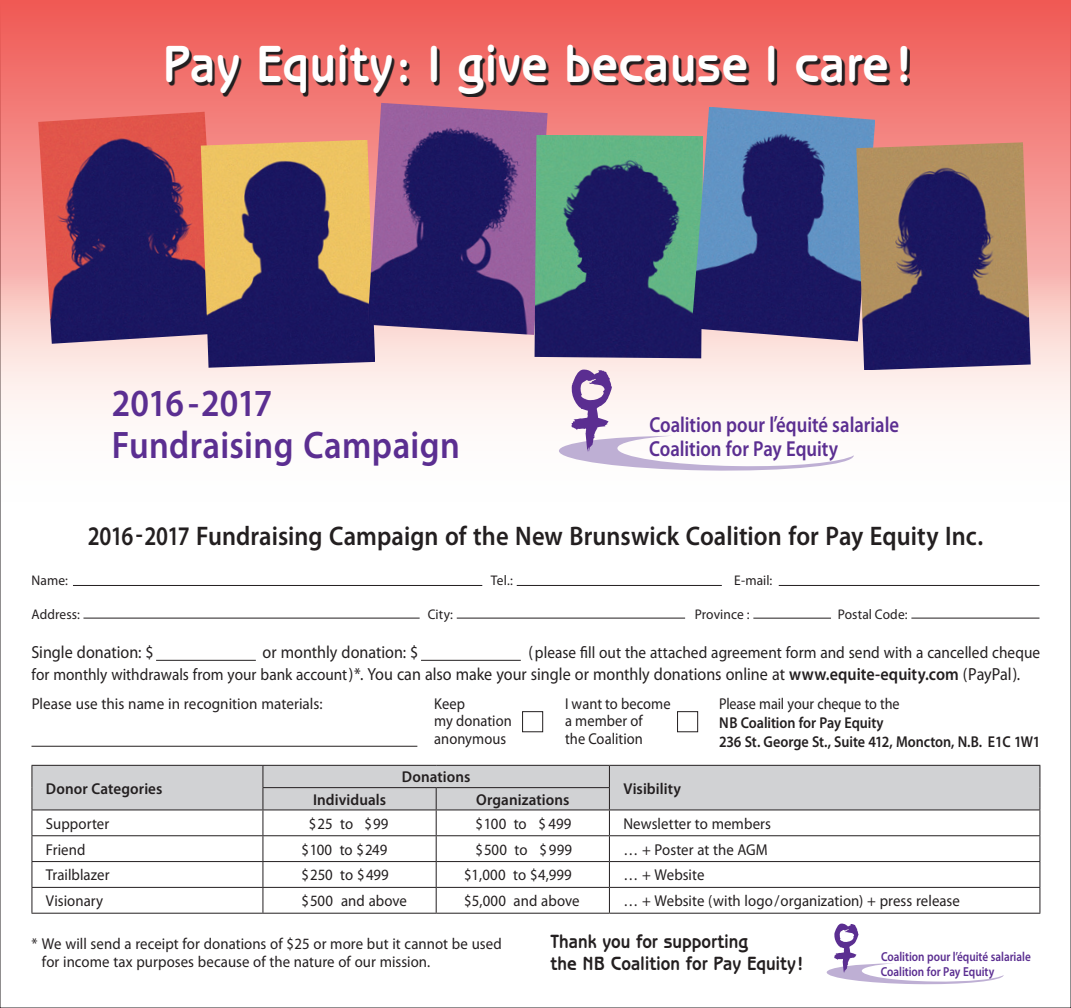
<style>
.page{position:relative;width:1071px;height:1008px;background:#fff}
.page>*{position:absolute;margin:0;border:0;box-sizing:border-box;transform-origin:0 0}
.t1{font:700 52.5px "Benguiat Gothic";letter-spacing:.015em;color:#fff;scale:.9 1}
.t2{font:600 38.5px/42px "Myriad Pro";letter-spacing:.01em;color:#5b2e91;scale:.9 1}
.t3{font:600 26.95px "Myriad Pro";color:#231f20;scale:.83 1}
.t4{font:600 21.7px/24.7px "Myriad Pro";color:#5b2e91;scale:.86 1}
.t5{font:700 19.25px/21.9px "Benguiat Gothic";color:#231f20;scale:.9 1}
.t6{font:17.5px "Myriad Pro";color:#231f20;scale:.92 1}
.t7{font:16.62px "Myriad Pro";letter-spacing:.005em;color:#231f20;scale:.92 1}
.t8{font:15.75px/17.5px "Myriad Pro";letter-spacing:.005em;color:#231f20;scale:.94 1}
.t9{font:600 15.75px/19.2px "Myriad Pro";letter-spacing:.005em;color:#231f20;scale:.9 1}
.t10{font:600 15.75px "Myriad Pro";letter-spacing:.005em;color:#231f20;scale:.96 1}
.t11{font:15.75px/17.5px "Myriad Pro";letter-spacing:.005em;color:#231f20;scale:.92 1}
.t12{font:15.75px "Myriad Pro";letter-spacing:.005em;color:#231f20;scale:.96 1}
.t13{font:14px "Myriad Pro";letter-spacing:.005em;color:#231f20;scale:.96 1}
.t14{font:600 13.12px/14.7px "Myriad Pro";color:#5b2e91;scale:.86 1}
.s1{font-size:17.5px}
.s2{font-size:16.62px}
.s3{font-weight:600}
.s4{font-weight:400}
</style>
<div class="page">
<div style="left:0;top:0;width:1071px;height:502px;background:linear-gradient(to bottom,#ef544f,#fff)"></div>
<img style="left:38px;top:112px;width:180px;height:232px">
<img style="left:201px;top:140px;width:174px;height:228px">
<img style="left:368px;top:103px;width:180px;height:232px">
<img style="left:535px;top:135px;width:168px;height:223px">
<img style="left:692px;top:107px;width:183px;height:234px">
<img style="left:856px;top:142px;width:175px;height:228px">
<svg style="left:559px;top:370px;width:295px;height:101px"></svg>
<div style="left:33px;top:766px;width:1007px;height:44px;background:#d1d2d4"></div>
<hr style="left:32px;top:765px;width:231px;height:1px;background:#231f20">
<hr style="left:263px;top:765px;width:173px;height:1px;background:#231f20">
<hr style="left:436px;top:765px;width:173px;height:1px;background:#231f20">
<hr style="left:609px;top:765px;width:431px;height:1px;background:#231f20">
<hr style="left:262px;top:787px;width:174px;height:1px;background:#231f20">
<hr style="left:436px;top:787px;width:174px;height:1px;background:#231f20">
<hr style="left:32px;top:810px;width:231px;height:1px;background:#231f20">
<hr style="left:263px;top:810px;width:173px;height:1px;background:#231f20">
<hr style="left:436px;top:810px;width:173px;height:1px;background:#231f20">
<hr style="left:609px;top:810px;width:431px;height:1px;background:#231f20">
<hr style="left:32px;top:835px;width:231px;height:1px;background:#231f20">
<hr style="left:263px;top:835px;width:173px;height:1px;background:#231f20">
<hr style="left:436px;top:835px;width:173px;height:1px;background:#231f20">
<hr style="left:609px;top:835px;width:431px;height:1px;background:#231f20">
<hr style="left:32px;top:861px;width:231px;height:1px;background:#231f20">
<hr style="left:263px;top:861px;width:173px;height:1px;background:#231f20">
<hr style="left:436px;top:861px;width:173px;height:1px;background:#231f20">
<hr style="left:609px;top:861px;width:431px;height:1px;background:#231f20">
<hr style="left:32px;top:887px;width:231px;height:1px;background:#231f20">
<svg style="left:32px;top:766px;width:1px;height:147px"></svg>
<hr style="left:263px;top:887px;width:173px;height:1px;background:#231f20">
<svg style="left:262px;top:766px;width:1px;height:147px"></svg>
<hr style="left:436px;top:887px;width:173px;height:1px;background:#231f20">
<svg style="left:436px;top:788px;width:1px;height:125px"></svg>
<hr style="left:609px;top:887px;width:431px;height:1px;background:#231f20">
<svg style="left:609px;top:766px;width:1px;height:147px"></svg>
<svg style="left:1040px;top:766px;width:1px;height:147px"></svg>
<hr style="left:32px;top:913px;width:231px;height:1px;background:#231f20">
<hr style="left:263px;top:913px;width:173px;height:1px;background:#231f20">
<hr style="left:436px;top:913px;width:173px;height:1px;background:#231f20">
<hr style="left:609px;top:913px;width:431px;height:1px;background:#231f20">
<hr style="left:32px;top:746px;width:385px;height:1px;background:#231f20">
<hr style="left:73px;top:585px;width:409px;height:1px;background:#231f20">
<hr style="left:83px;top:618px;width:337px;height:1px;background:#231f20">
<hr style="left:457px;top:618px;width:228px;height:1px;background:#231f20">
<hr style="left:421px;top:660px;width:100px;height:1px;background:#231f20">
<hr style="left:156px;top:660px;width:100px;height:1px;background:#231f20">
<hr style="left:753px;top:618px;width:78px;height:1px;background:#231f20">
<hr style="left:911px;top:618px;width:128px;height:1px;background:#231f20">
<hr style="left:517px;top:585px;width:205px;height:1px;background:#231f20">
<hr style="left:779px;top:585px;width:261px;height:1px;background:#231f20">
<svg style="left:827px;top:924px;width:177px;height:60px"></svg>
<svg style="left:169px;top:47px;width:741px;height:50px;background:#bc5b58"></svg>
<div style="left:522px;top:711px;width:21px;height:21px;border:1px solid #231f20"></div>
<div style="left:677px;top:711px;width:21px;height:21px;border:1px solid #231f20"></div>
<p class="t1" style="left:163px;top:34px;width:833px">Pay Equity: I give because I care !</p>
<p class="t2" style="left:112px;top:381px;width:388px">2016 -2017<br>Fundraising Campaign</p>
<p class="t4" style="left:649px;top:412px;width:292px">Coalition pour l’équité salariale<br>Coalition for Pay Equity</p>
<p class="t3" style="left:88px;top:519px;width:1080px">2016-2017 Fundraising Campaign of the New Brunswick Coalition for Pay Equity Inc.</p>
<p class="t13" style="left:491px;top:572px;width:24px">Tel.:</p>
<p class="t13" style="left:734px;top:572px;width:41px">E-mail:</p>
<p class="t13" style="left:32px;top:572px;width:39px">Name:</p>
<p class="t13" style="left:32px;top:605px;width:52px">Address:</p>
<p class="t13" style="left:428px;top:605px;width:28px">City:</p>
<p class="t13" style="left:695px;top:605px;width:59px">Province :</p>
<p class="t13" style="left:838px;top:605px;width:74px">Postal Code:</p>
<p class="t6" style="left:32px;top:642px;width:134px">Single donation: $</p>
<p class="t6" style="left:263px;top:642px;width:171px">or monthly donation: $</p>
<p class="t7" style="left:529px;top:642px;width:558px"><span class="s1">(</span>please fill out the attached agreement form and send with a cancelled cheque</p>
<p class="t6" style="left:32px;top:664px;width:1076px"><span class="s2">for monthly withdrawals from your bank account</span>)*. You can also make your single or monthly donations online at <span class="s3">www.equite-equity.com</span> (PayPal).</p>
<p class="t12" style="left:32px;top:694px;width:304px">Please use this name in recognition materials:</p>
<p class="t9" style="left:719px;top:693px;width:359px"><span class="s4">Please mail your cheque to the<br></span>NB Coalition for Pay Equity<br>236 St. George St., Suite 412, Moncton, N.B. E1C 1W1</p>
<p class="t11" style="left:434px;top:694px;width:86px">Keep<br>my donation anonymous</p>
<p class="t11" style="left:565px;top:694px;width:116px">I want to become a member of<br>the Coalition</p>
<p class="t10" style="left:46px;top:778px;width:123px">Donor Categories</p>
<p class="t10" style="left:402px;top:767px;width:73px">Donations</p>
<p class="t10" style="left:313px;top:789px;width:78px">Individuals</p>
<p class="t10" style="left:476px;top:789px;width:98px">Organizations</p>
<p class="t10" style="left:623px;top:778px;width:61px">Visibility</p>
<p class="t8" style="left:46px;top:814px;width:69px">Supporter</p>
<p class="t8" style="left:309px;top:814px;width:86px">$25 to $99</p>
<p class="t8" style="left:475px;top:814px;width:104px">$100 to $ 499</p>
<p class="t8" style="left:623px;top:814px;width:159px">Newsletter to members</p>
<p class="t8" style="left:46px;top:840px;width:44px">Friend</p>
<p class="t8" style="left:301px;top:840px;width:93px">$100 to $249</p>
<p class="t8" style="left:475px;top:840px;width:104px">$500 to $ 999</p>
<p class="t8" style="left:623px;top:840px;width:155px">… + Poster at the AGM</p>
<p class="t8" style="left:46px;top:866px;width:69px">Trailblazer</p>
<p class="t8" style="left:301px;top:866px;width:95px">$250 to $499</p>
<p class="t8" style="left:464px;top:866px;width:116px">$1,000 to $4,999</p>
<p class="t8" style="left:623px;top:866px;width:88px">… + Website</p>
<p class="t8" style="left:46px;top:892px;width:62px">Visionary</p>
<p class="t8" style="left:301px;top:892px;width:114px">$500 and above</p>
<p class="t8" style="left:464px;top:892px;width:124px">$5,000 and above</p>
<p class="t8" style="left:623px;top:892px;width:360px">… + Website (with logo/organization) + press release</p>
<p class="t8" style="left:42px;top:935px;width:491px;text-indent:-10px">* We will send a receipt for donations of $25 or more but it cannot be used for income tax purposes because of the nature of our mission.</p>
<p class="t5" style="left:551px;top:931px;width:282px">Thank you for supporting<br>the NB Coalition for Pay Equity!</p>
<p class="t14" style="left:881px;top:949px;width:176px">Coalition pour l’équité salariale<br>Coalition for Pay Equity</p>
</div>
